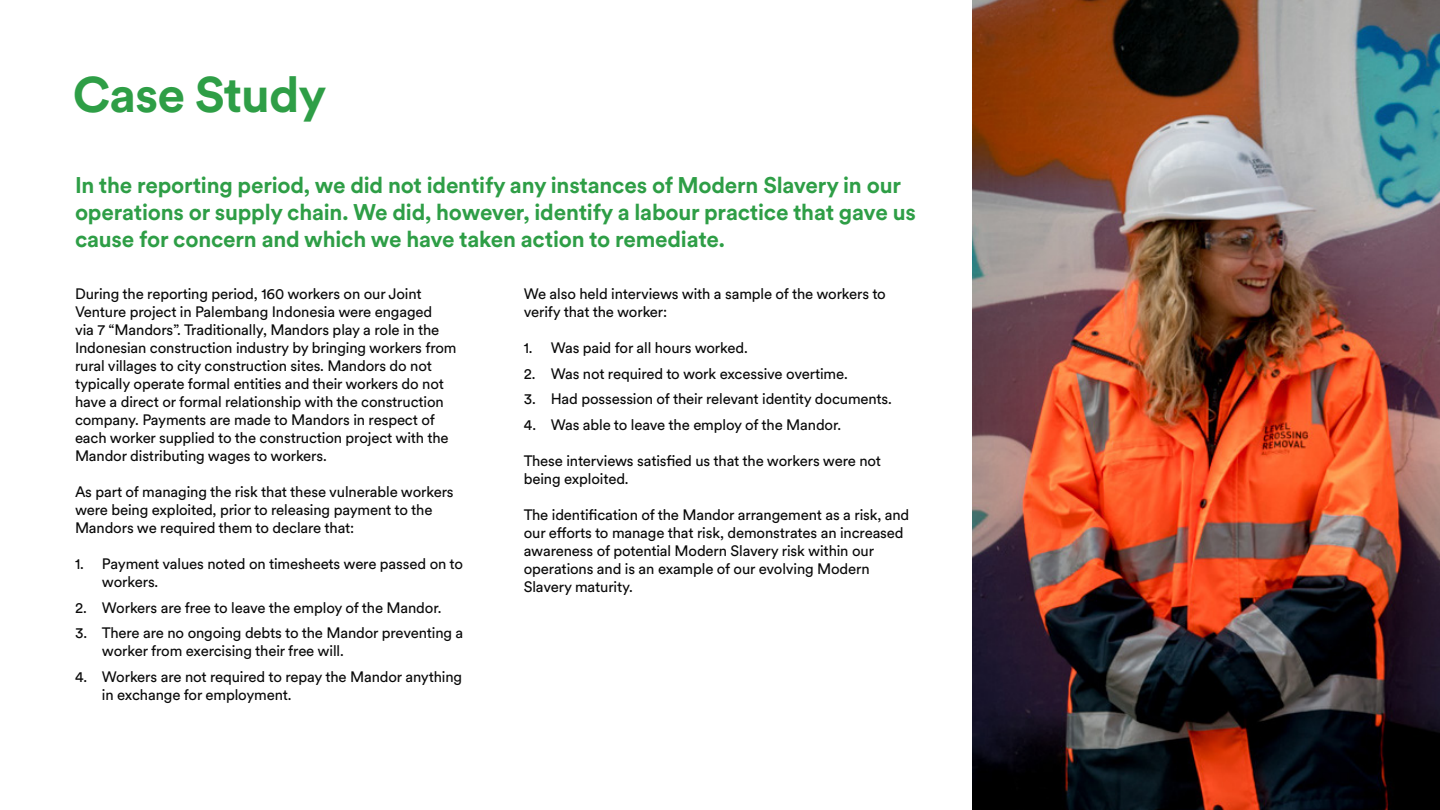
<style>
.page{position:relative;width:1440px;height:810px;background:#fff}
.page>*{position:absolute;margin:0;border:0;box-sizing:border-box;transform-origin:0 0}
.t1{font:700 49.5px "Circular XX";letter-spacing:-.02em;color:#2e9e46}
.t2{font:700 22.5px/27px "Circular XX";letter-spacing:-.01em;color:#2e9e46}
.t3{font:15px/18px "Circular XX";letter-spacing:-.01em;color:#0a0a0a}
</style>
<div class="page">
<img style="left:973px;top:0;width:467px;height:810px">
<h1 class="t1" style="left:73px;top:60px;width:255px">Case Study</h1>
<h2 class="t2" style="left:75px;top:171px;width:842px">In the reporting period, we did not identify any instances of Modern Slavery in our operations or supply chain. We did, however, identify a labour practice that gave us cause for concern and which we have taken action to remediate.</h2>
<p class="t3" style="left:75px;top:284px;width:383px">During the reporting period, 160 workers on our Joint Venture project in Palembang Indonesia were engaged<br>via 7 “Mandors”. Traditionally, Mandors play a role in the Indonesian construction industry by bringing workers from rural villages to city construction sites. Mandors do not typically operate formal entities and their workers do not have a direct or formal relationship with the construction company. Payments are made to Mandors in respect of each worker supplied to the construction project with the Mandor distributing wages to workers.</p>
<p class="t3" style="left:75px;top:482px;width:380px">As part of managing the risk that these vulnerable workers were being exploited, prior to releasing payment to the<br>Mandors we required them to declare that:</p>
<p class="t3" style="left:102px;top:554px;width:363px;text-indent:-27px">1. Payment values noted on timesheets were passed on to workers.</p>
<p class="t3" style="left:75px;top:598px;width:368px">2. Workers are free to leave the employ of the Mandor.</p>
<p class="t3" style="left:102px;top:623px;width:363px;text-indent:-27px">3. There are no ongoing debts to the Mandor preventing a worker from exercising their free will.</p>
<p class="t3" style="left:102px;top:667px;width:362px;text-indent:-27px">4. Workers are not required to repay the Mandor anything in exchange for employment.</p>
<p class="t3" style="left:524px;top:284px;width:364px">We also held interviews with a sample of the workers to verify that the worker:</p>
<p class="t3" style="left:524px;top:338px;width:226px">1. Was paid for all hours worked.</p>
<p class="t3" style="left:524px;top:364px;width:326px">2. Was not required to work excessive overtime.</p>
<p class="t3" style="left:524px;top:389px;width:370px">3. Had possession of their relevant identity documents.</p>
<p class="t3" style="left:524px;top:415px;width:319px">4. Was able to leave the employ of the Mandor.</p>
<p class="t3" style="left:524px;top:451px;width:359px">These interviews satisfied us that the workers were not being exploited.</p>
<p class="t3" style="left:524px;top:505px;width:387px">The identification of the Mandor arrangement as a risk, and our efforts to manage that risk, demonstrates an increased awareness of potential Modern Slavery risk within our operations and is an example of our evolving Modern Slavery maturity.</p>
</div>
